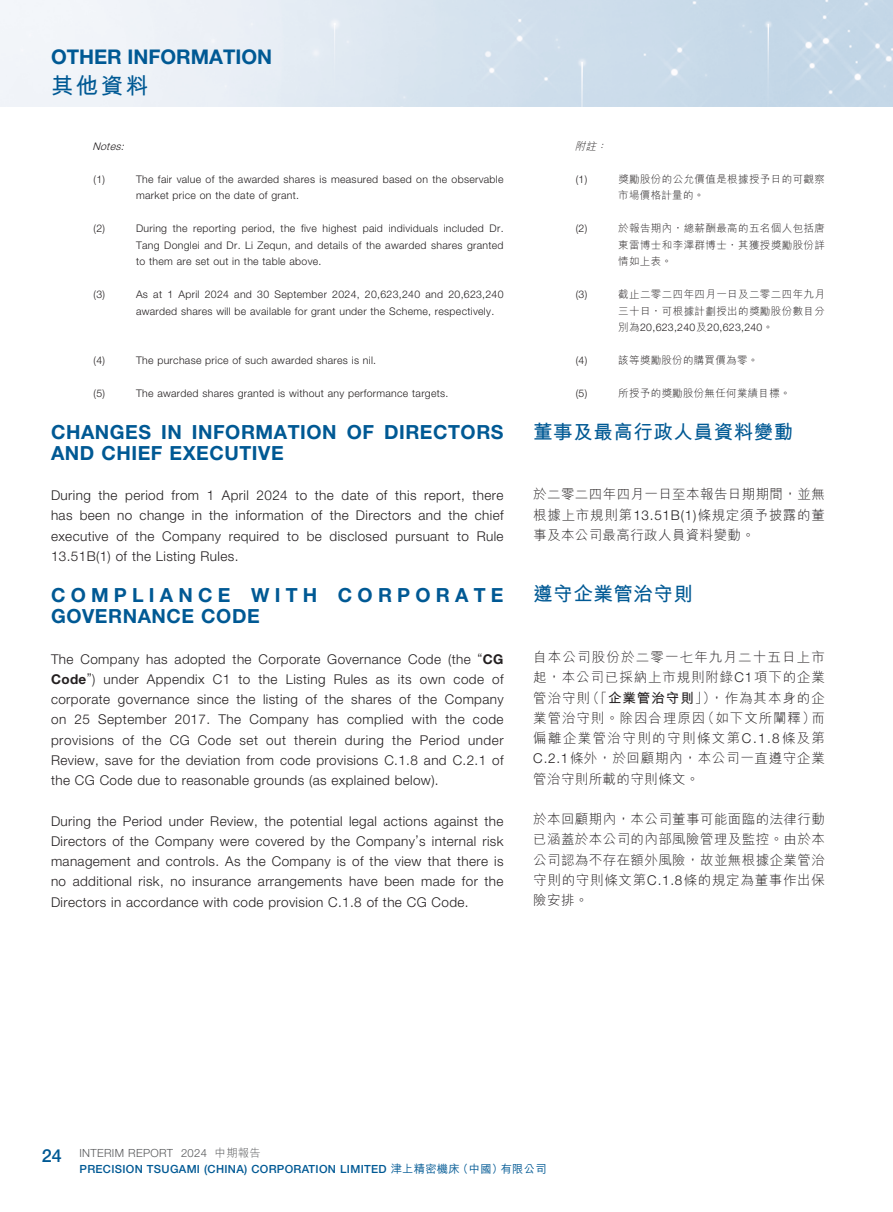
<style>
.page{position:relative;width:893px;height:1212px;background:#fff}
.page>*{position:absolute;margin:0;border:0;box-sizing:border-box;transform-origin:0 0}
.t1{font:700 22.5px "M Hei HK";color:#005994}
.t2{font:700 20.25px "Helvetica Neue LT Std";color:#005994}
.t3{font:700 19.5px/21px "Helvetica Neue LT Std";letter-spacing:.03em;color:#005994}
.t4{font:700 19.5px/21px "Helvetica Neue LT Std";letter-spacing:.265em;color:#005994}
.t5{font:700 19.5px "M Hei HK";letter-spacing:.03em;color:#005994}
.t6{font:300 13.5px/20.2px "Helvetica Neue LT Std";letter-spacing:.03em;color:#231f20;text-align:justify}
.t7{font:300 13.5px/20.2px "M Hei HK";letter-spacing:.04em;color:#231f20;text-align:justify}
.t8{font:500 11.25px/16.5px "Helvetica Neue LT Std";letter-spacing:.03em;color:#005994}
.t9{font:300 10.5px/16.5px "Helvetica Neue LT Std";letter-spacing:.03em;color:#231f20}
.t10{font:300 10.5px/16.5px "M Hei HK";letter-spacing:.04em;color:#231f20}
.t11{font:italic 300 10.5px "Helvetica Neue LT Std";color:#231f20}
.t12{font:italic 300 10.5px "M Hei HK";color:#231f20}
.s1{font-weight:700}
.s2{font-family:"M Hei HK"}
.s3{font-family:"Helvetica Neue LT Std"}
.s4{font-size:18px}
.s5{font-weight:300;color:#57585a}
.s6{font-family:"M Hei HK";font-weight:300;color:#57585a}
</style>
<div class="page">
<img style="left:0;top:0;width:893px;height:106px">
<h2 class="t2" style="left:51px;top:44px;width:223px">OTHER INFORMATION</h2>
<h1 class="t1" style="left:51px;top:69px;width:99px">其他資料</h1>
<p class="t11" style="left:92px;top:140px;width:36px">Notes:</p>
<p class="t9" style="left:94px;top:170px;width:13px">(1)</p>
<p class="t9" style="left:136px;top:170px;width:369px">The fair value of the awarded shares is measured based on the observable market price on the date of grant.</p>
<p class="t9" style="left:94px;top:220px;width:13px">(2)</p>
<p class="t9" style="left:136px;top:220px;width:369px;text-align:justify">During the reporting period, the five highest paid individuals included Dr.<br>Tang Donglei and Dr. Li Zequn, and details of the awarded shares granted to them are set out in the table above.</p>
<p class="t9" style="left:94px;top:286px;width:13px">(3)</p>
<p class="t9" style="left:136px;top:286px;width:369px">As at 1 April 2024 and 30 September 2024, 20,623,240 and 20,623,240 awarded shares will be available for grant under the Scheme, respectively.</p>
<p class="t9" style="left:94px;top:352px;width:13px">(4)</p>
<p class="t9" style="left:136px;top:352px;width:242px">The purchase price of such awarded shares is nil.</p>
<p class="t9" style="left:94px;top:385px;width:13px">(5)</p>
<p class="t9" style="left:136px;top:385px;width:314px">The awarded shares granted is without any performance targets.</p>
<h3 class="t3" style="left:51px;top:421px;width:454px">CHANGES IN INFORMATION OF DIRECTORS<br>AND CHIEF EXECUTIVE</h3>
<p class="t6" style="left:51px;top:485px;width:454px">During the period from 1 April 2024 to the date of this report, there has been no change in the information of the Directors and the chief executive of the Company required to be disclosed pursuant to Rule 13.51B(1) of the Listing Rules.</p>
<h3 class="t4" style="left:51px;top:584px;width:454px">COMPLIANCE WITH CORPORATE<br>GOVERNANCE CODE</h3>
<p class="t6" style="left:51px;top:648px;width:454px">The Company has adopted the Corporate Governance Code (the “<span class="s1">CG Code</span>”) under Appendix C1 to the Listing Rules as its own code of corporate governance since the listing of the shares of the Company on 25 September 2017. The Company has complied with the code provisions of the CG Code set out therein during the Period under Review, save for the deviation from code provisions C.1.8 and C.2.1 of the CG Code due to reasonable grounds (as explained below).</p>
<p class="t6" style="left:51px;top:810px;width:454px">During the Period under Review, the potential legal actions against the Directors of the Company were covered by the Company’s internal risk management and controls. As the Company is of the view that there is no additional risk, no insurance arrangements have been made for the Directors in accordance with code provision C.1.8 of the CG Code.</p>
<p class="t12" style="left:575px;top:140px;width:36px">附註：</p>
<p class="t9" style="left:576px;top:170px;width:13px">(1)</p>
<p class="t10" style="left:618px;top:170px;width:208px">獎勵股份的公允價值是根據授予日的可觀察市場價格計量的。</p>
<p class="t9" style="left:576px;top:220px;width:13px">(2)</p>
<p class="t10" style="left:618px;top:220px;width:208px;text-align:justify">於報告期內，總薪酬最高的五名個人包括唐東雷博士和李澤群博士，其獲授獎勵股份詳情如上表。</p>
<p class="t9" style="left:576px;top:286px;width:13px">(3)</p>
<p class="t10" style="left:618px;top:286px;width:208px">截止二零二四年四月一日及二零二四年九月三十日，可根據計劃授出的獎勵股份數目分</p>
<p class="t9" style="left:618px;top:319px;width:156px"><span class="s2">別為</span>20,623,240<span class="s2">及</span>20,623,240<span class="s2">。</span></p>
<p class="t9" style="left:576px;top:352px;width:13px">(4)</p>
<p class="t10" style="left:618px;top:352px;width:142px">該等獎勵股份的購買價為零。</p>
<p class="t9" style="left:576px;top:385px;width:13px">(5)</p>
<p class="t10" style="left:618px;top:385px;width:174px">所授予的獎勵股份無任何業績目標。</p>
<h3 class="t5" style="left:533px;top:417px;width:262px">董事及最高行政人員資料變動</h3>
<p class="t7" style="left:533px;top:484px;width:293px">於二零二四年四月一日至本報告日期期間，並無根據上市規則第<span class="s3">13.51B(1)</span>條規定須予披露的董事及本公司最高行政人員資料變動。</p>
<h3 class="t5" style="left:533px;top:580px;width:161px">遵守企業管治守則</h3>
<p class="t7" style="left:533px;top:647px;width:293px">自本公司股份於二零一七年九月二十五日上市起，本公司已採納上市規則附錄<span class="s3">C1</span>項下的企業管治守則（「<span class="s1">企業管治守則</span>」），作為其本身的企業管治守則。除因合理原因（如下文所闡釋）而偏離企業管治守則的守則條文第<span class="s3">C.1.8</span>條及第<span class="s3">C.2.1</span>條外，於回顧期內，本公司一直遵守企業管治守則所載的守則條文。</p>
<p class="t7" style="left:533px;top:809px;width:293px">於本回顧期內，本公司董事可能面臨的法律行動已涵蓋於本公司的內部風險管理及監控。由於本公司認為不存在額外風險，故並無根據企業管治守則的守則條文第<span class="s3">C.1.8</span>條的規定為董事作出保險安排。</p>
<p class="t8" style="left:80px;top:1144px;width:469px;text-indent:-38px"><span class="s4">24</span> <span class="s5">INTERIM REPORT 2024</span> <span class="s6">中期報告<br></span>PRECISION TSUGAMI (CHINA) CORPORATION LIMITED <span class="s2">津上精密機床（中國）有限公司</span></p>
</div>
